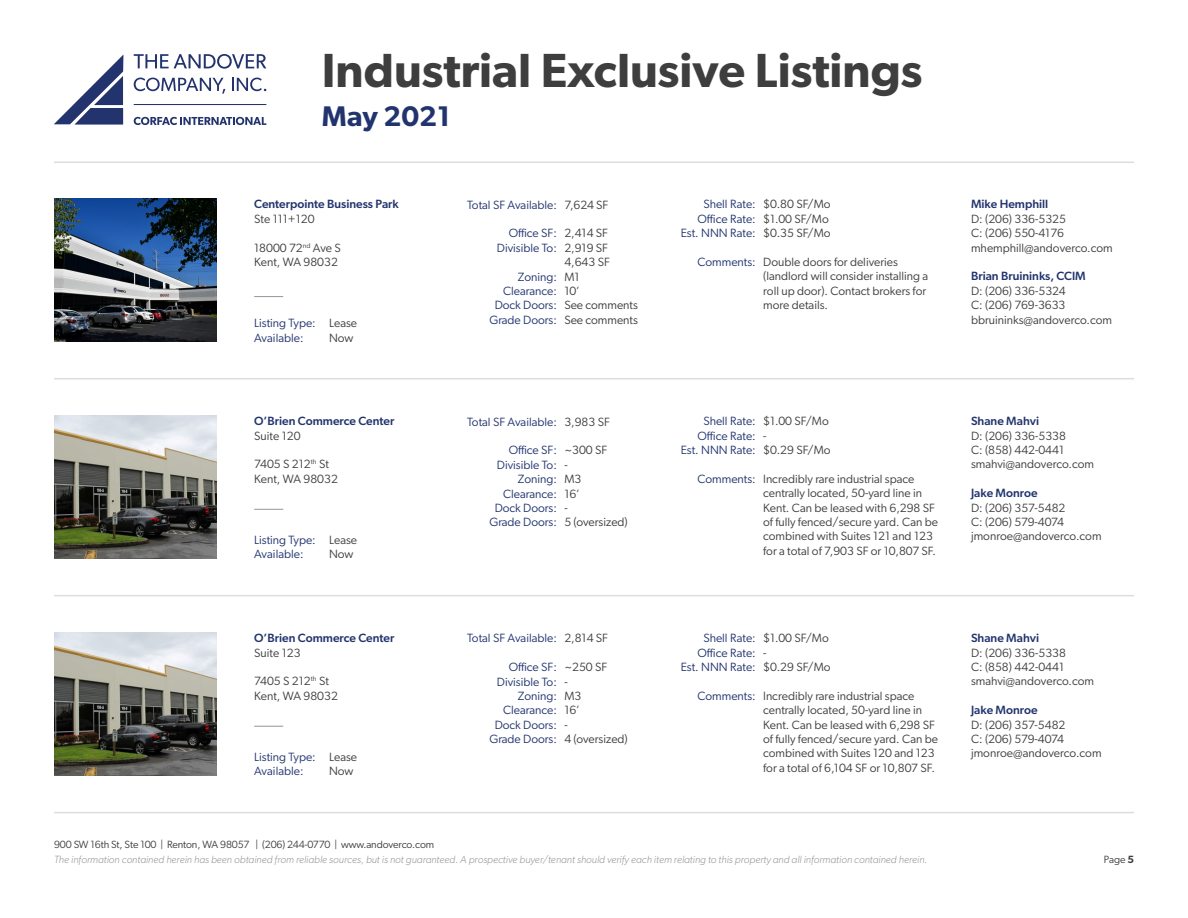
<style>
.page{position:relative;width:1188px;height:918px;background:#fff}
.page>*{position:absolute;margin:0;border:0;box-sizing:border-box;transform-origin:0 0}
.t1{font:600 48px "Gibson";color:#3e3e3f}
.t2{font:600 28.5px "Gibson";color:#22346e}
.t3{font:12px/14.4px "Gibson";color:#3e3e3f}
.t4{font:12px "Gibson";color:#22346e}
.t5{font:500 12px "Gibson";color:#22346e}
.t6{font:italic 300 10.5px "Gibson";color:#939598}
.t7{font:10.5px "Gibson";letter-spacing:-.01em;color:#3e3e3f}
.s1{font-weight:600}
</style>
<div class="page">
<svg style="left:54px;top:55px;width:69px;height:70px"></svg>
<svg style="left:134px;top:54px;width:132px;height:15px"></svg>
<hr style="left:134px;top:104px;width:132px;height:1px;background:#22336d">
<svg style="left:134px;top:117px;width:132px;height:8px"></svg>
<svg style="left:134px;top:78px;width:91px;height:16px"></svg>
<svg style="left:232px;top:78px;width:34px;height:13px"></svg>
<hr style="left:54px;top:162px;width:1080px;height:1px;background:#dcdddf">
<hr style="left:54px;top:812px;width:1080px;height:1px;background:#dcdddf">
<hr style="left:54px;top:595px;width:1080px;height:1px;background:#dcdddf">
<hr style="left:54px;top:378px;width:1080px;height:1px;background:#dcdddf">
<svg style="left:254px;top:726px;width:29px;height:1px"></svg>
<img style="left:54px;top:633px;width:162px;height:142px">
<svg style="left:254px;top:509px;width:29px;height:1px"></svg>
<img style="left:54px;top:416px;width:162px;height:142px">
<img style="left:54px;top:199px;width:162px;height:142px">
<svg style="left:254px;top:296px;width:29px;height:1px"></svg>
<h1 class="t1" style="left:322px;top:42px;width:602px">Industrial Exclusive Listings</h1>
<h2 class="t2" style="left:322px;top:100px;width:130px">May 2021</h2>
<p class="t5" style="left:254px;top:197px;width:146px">Centerpointe Business Park</p>
<p class="t3" style="left:254px;top:211px;width:62px">Ste 111+120</p>
<p class="t3" style="left:254px;top:240px;width:88px">18000 72<sup>nd</sup> Ave S</p>
<p class="t3" style="left:254px;top:254px;width:85px">Kent, WA 98032</p>
<p class="t4" style="left:254px;top:316px;width:63px">Listing Type:</p>
<p class="t4" style="left:254px;top:330px;width:51px">Available:</p>
<p class="t3" style="left:329px;top:316px;width:30px">Lease</p>
<p class="t3" style="left:329px;top:330px;width:26px">Now</p>
<p class="t5" style="left:254px;top:414px;width:142px">O’Brien Commerce Center</p>
<p class="t3" style="left:254px;top:428px;width:48px">Suite 120</p>
<p class="t3" style="left:254px;top:457px;width:76px">7405 S 212<sup>th</sup> St</p>
<p class="t3" style="left:254px;top:471px;width:85px">Kent, WA 98032</p>
<p class="t4" style="left:254px;top:533px;width:63px">Listing Type:</p>
<p class="t4" style="left:254px;top:547px;width:51px">Available:</p>
<p class="t3" style="left:329px;top:533px;width:30px">Lease</p>
<p class="t3" style="left:329px;top:547px;width:26px">Now</p>
<p class="t5" style="left:254px;top:631px;width:142px">O’Brien Commerce Center</p>
<p class="t3" style="left:254px;top:645px;width:48px">Suite 123</p>
<p class="t3" style="left:254px;top:674px;width:76px">7405 S 212<sup>th</sup> St</p>
<p class="t3" style="left:254px;top:688px;width:85px">Kent, WA 98032</p>
<p class="t4" style="left:254px;top:750px;width:63px">Listing Type:</p>
<p class="t4" style="left:254px;top:764px;width:51px">Available:</p>
<p class="t3" style="left:329px;top:750px;width:30px">Lease</p>
<p class="t3" style="left:329px;top:764px;width:26px">Now</p>
<p class="t7" style="left:54px;top:838px;width:382px">900 SW 16th St, Ste 100 | Renton, WA 98057 | (206) 244-0770 | www.andoverco.com</p>
<p class="t4" style="left:467px;top:197px;width:91px">Total SF Available:</p>
<p class="t4" style="left:509px;top:226px;width:50px">Office SF:</p>
<p class="t4" style="left:497px;top:240px;width:62px">Divisible To:</p>
<p class="t4" style="left:518px;top:269px;width:41px">Zoning:</p>
<p class="t4" style="left:503px;top:284px;width:55px">Clearance:</p>
<p class="t4" style="left:495px;top:298px;width:64px">Dock Doors:</p>
<p class="t4" style="left:489px;top:312px;width:69px">Grade Doors:</p>
<p class="t3" style="left:564px;top:197px;width:46px">7,624 SF</p>
<p class="t3" style="left:564px;top:226px;width:45px">2,414 SF</p>
<p class="t3" style="left:564px;top:240px;width:45px">2,919 SF</p>
<p class="t3" style="left:564px;top:255px;width:47px">4,643 SF</p>
<p class="t3" style="left:564px;top:269px;width:17px">M1</p>
<p class="t3" style="left:564px;top:284px;width:17px">10’</p>
<p class="t3" style="left:564px;top:298px;width:75px">See comments</p>
<p class="t3" style="left:564px;top:312px;width:75px">See comments</p>
<p class="t4" style="left:467px;top:414px;width:91px">Total SF Available:</p>
<p class="t4" style="left:509px;top:443px;width:50px">Office SF:</p>
<p class="t4" style="left:497px;top:457px;width:62px">Divisible To:</p>
<p class="t4" style="left:518px;top:472px;width:41px">Zoning:</p>
<p class="t4" style="left:503px;top:486px;width:55px">Clearance:</p>
<p class="t4" style="left:495px;top:501px;width:64px">Dock Doors:</p>
<p class="t4" style="left:489px;top:515px;width:69px">Grade Doors:</p>
<p class="t3" style="left:564px;top:414px;width:47px">3,983 SF</p>
<p class="t3" style="left:564px;top:443px;width:45px">~300 SF</p>
<p class="t3" style="left:564px;top:457px;width:5px">-</p>
<p class="t3" style="left:564px;top:472px;width:19px">M3</p>
<p class="t3" style="left:564px;top:486px;width:17px">16’</p>
<p class="t3" style="left:564px;top:500px;width:5px">-</p>
<p class="t3" style="left:564px;top:515px;width:65px">5 (oversized)</p>
<p class="t4" style="left:467px;top:631px;width:91px">Total SF Available:</p>
<p class="t4" style="left:509px;top:660px;width:50px">Office SF:</p>
<p class="t4" style="left:497px;top:674px;width:62px">Divisible To:</p>
<p class="t4" style="left:518px;top:689px;width:41px">Zoning:</p>
<p class="t4" style="left:503px;top:703px;width:55px">Clearance:</p>
<p class="t4" style="left:495px;top:718px;width:64px">Dock Doors:</p>
<p class="t4" style="left:489px;top:732px;width:69px">Grade Doors:</p>
<p class="t3" style="left:564px;top:631px;width:45px">2,814 SF</p>
<p class="t3" style="left:564px;top:660px;width:45px">~250 SF</p>
<p class="t3" style="left:564px;top:674px;width:5px">-</p>
<p class="t3" style="left:564px;top:689px;width:19px">M3</p>
<p class="t3" style="left:564px;top:703px;width:17px">16’</p>
<p class="t3" style="left:564px;top:717px;width:5px">-</p>
<p class="t3" style="left:564px;top:732px;width:65px">4 (oversized)</p>
<p class="t4" style="left:703px;top:197px;width:54px">Shell Rate:</p>
<p class="t4" style="left:698px;top:211px;width:60px">Office Rate:</p>
<p class="t4" style="left:681px;top:226px;width:77px">Est. NNN Rate:</p>
<p class="t4" style="left:698px;top:255px;width:60px">Comments:</p>
<p class="t3" style="left:763px;top:197px;width:69px">$0.80 SF/Mo</p>
<p class="t3" style="left:763px;top:211px;width:67px">$1.00 SF/Mo</p>
<p class="t3" style="left:763px;top:226px;width:69px">$0.35 SF/Mo</p>
<p class="t3" style="left:763px;top:254px;width:167px">Double doors for deliveries (landlord will consider installing a roll up door). Contact brokers for more details.</p>
<p class="t4" style="left:703px;top:414px;width:54px">Shell Rate:</p>
<p class="t4" style="left:698px;top:428px;width:60px">Office Rate:</p>
<p class="t4" style="left:681px;top:443px;width:77px">Est. NNN Rate:</p>
<p class="t4" style="left:698px;top:472px;width:60px">Comments:</p>
<p class="t3" style="left:763px;top:414px;width:67px">$1.00 SF/Mo</p>
<p class="t3" style="left:763px;top:428px;width:5px">-</p>
<p class="t3" style="left:763px;top:443px;width:69px">$0.29 SF/Mo</p>
<p class="t3" style="left:763px;top:471px;width:176px">Incredibly rare industrial space centrally located, 50-yard line in Kent. Can be leased with 6,298 SF of fully fenced/secure yard. Can be combined with Suites 121 and 123 for a total of 7,903 SF or 10,807 SF.</p>
<p class="t4" style="left:703px;top:631px;width:54px">Shell Rate:</p>
<p class="t4" style="left:698px;top:645px;width:60px">Office Rate:</p>
<p class="t4" style="left:681px;top:660px;width:77px">Est. NNN Rate:</p>
<p class="t4" style="left:698px;top:688px;width:60px">Comments:</p>
<p class="t3" style="left:763px;top:631px;width:67px">$1.00 SF/Mo</p>
<p class="t3" style="left:763px;top:645px;width:5px">-</p>
<p class="t3" style="left:763px;top:660px;width:69px">$0.29 SF/Mo</p>
<p class="t3" style="left:763px;top:688px;width:176px">Incredibly rare industrial space centrally located, 50-yard line in Kent. Can be leased with 6,298 SF of fully fenced/secure yard. Can be combined with Suites 120 and 123 for a total of 6,104 SF or 10,807 SF.</p>
<p class="t5" style="left:971px;top:197px;width:79px">Mike Hemphill</p>
<p class="t3" style="left:971px;top:211px;width:96px">D: (206) 336-5325</p>
<p class="t3" style="left:971px;top:226px;width:94px">C: (206) 550-4176</p>
<p class="t3" style="left:971px;top:240px;width:143px">mhemphill@andoverco.com</p>
<p class="t5" style="left:971px;top:269px;width:116px">Brian Bruininks, CCIM</p>
<p class="t3" style="left:971px;top:283px;width:96px">D: (206) 336-5324</p>
<p class="t3" style="left:971px;top:298px;width:96px">C: (206) 769-3633</p>
<p class="t3" style="left:971px;top:312px;width:143px">bbruininks@andoverco.com</p>
<p class="t5" style="left:971px;top:414px;width:70px">Shane Mahvi</p>
<p class="t3" style="left:971px;top:428px;width:96px">D: (206) 336-5338</p>
<p class="t3" style="left:971px;top:443px;width:95px">C: (858) 442-0441</p>
<p class="t3" style="left:971px;top:457px;width:125px">smahvi@andoverco.com</p>
<p class="t5" style="left:971px;top:486px;width:68px">Jake Monroe</p>
<p class="t3" style="left:971px;top:500px;width:96px">D: (206) 357-5482</p>
<p class="t3" style="left:971px;top:515px;width:95px">C: (206) 579-4074</p>
<p class="t3" style="left:971px;top:529px;width:132px">jmonroe@andoverco.com</p>
<p class="t5" style="left:971px;top:631px;width:70px">Shane Mahvi</p>
<p class="t3" style="left:971px;top:645px;width:96px">D: (206) 336-5338</p>
<p class="t3" style="left:971px;top:660px;width:95px">C: (858) 442-0441</p>
<p class="t3" style="left:971px;top:674px;width:125px">smahvi@andoverco.com</p>
<p class="t5" style="left:971px;top:703px;width:68px">Jake Monroe</p>
<p class="t3" style="left:971px;top:717px;width:96px">D: (206) 357-5482</p>
<p class="t3" style="left:971px;top:732px;width:95px">C: (206) 579-4074</p>
<p class="t3" style="left:971px;top:746px;width:132px">jmonroe@andoverco.com</p>
<p class="t6" style="left:54px;top:853px;width:875px">The information contained herein has been obtained from reliable sources, but is not guaranteed. A prospective buyer/tenant should verify each item relating to this property and all information contained herein.</p>
<p class="t7" style="left:1104px;top:853px;width:32px">Page <span class="s1">5</span></p>
</div>
